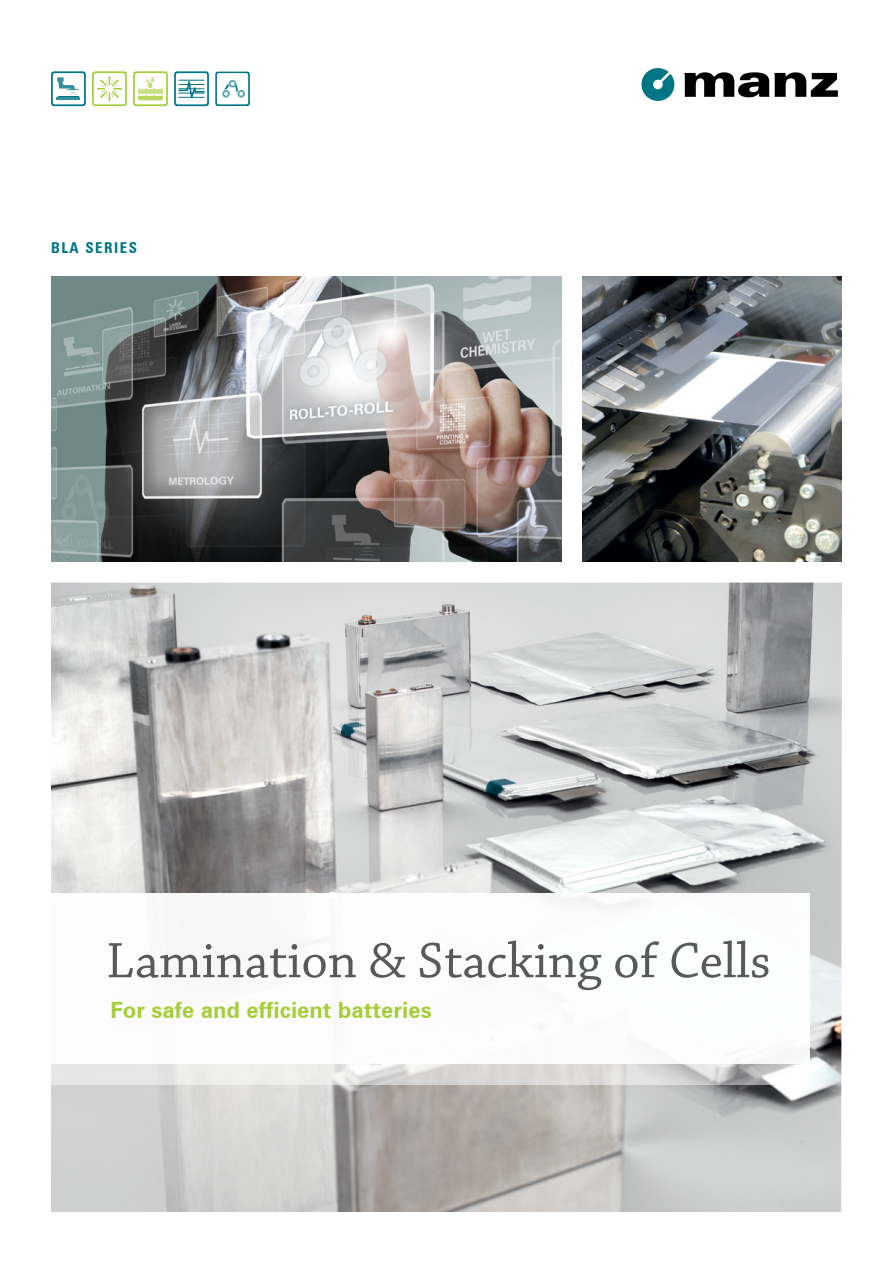
<style>
.page{position:relative;width:893px;height:1263px;background:#fff}
.page>*{position:absolute;margin:0;border:0;box-sizing:border-box;transform-origin:0 0}
.t1{font:52.5px "Chaparral Pro";color:#58595b}
.t2{font:700 22.5px "Zurich BT";color:#a6ce39}
.t3{font:700 condensed 15px "Zurich BT";letter-spacing:.1em;color:#007586}
</style>
<div class="page">
<img style="left:51px;top:583px;width:791px;height:629px">
<img style="left:583px;top:276px;width:259px;height:285px">
<img style="left:51px;top:276px;width:510px;height:285px">
<svg style="left:684px;top:72px;width:154px;height:25px"></svg>
<svg style="left:641px;top:68px;width:34px;height:33px"></svg>
<svg style="left:51px;top:1063px;width:759px;height:21px;background:#e1e0df"></svg>
<div style="left:0;top:893px;width:810px;height:170px;background:#fff"></div>
<svg style="left:174px;top:71px;width:35px;height:35px"></svg>
<svg style="left:92px;top:71px;width:35px;height:35px"></svg>
<svg style="left:51px;top:71px;width:35px;height:35px"></svg>
<svg style="left:133px;top:71px;width:35px;height:35px"></svg>
<svg style="left:215px;top:71px;width:35px;height:35px"></svg>
<p class="t3" style="left:51px;top:238px;width:88px">BLA SERIES</p>
<h1 class="t1" style="left:106px;top:931px;width:666px">Lamination &amp; Stacking of Cells</h1>
<p class="t2" style="left:111px;top:996px;width:323px">For safe and efficient batteries</p>
</div>
